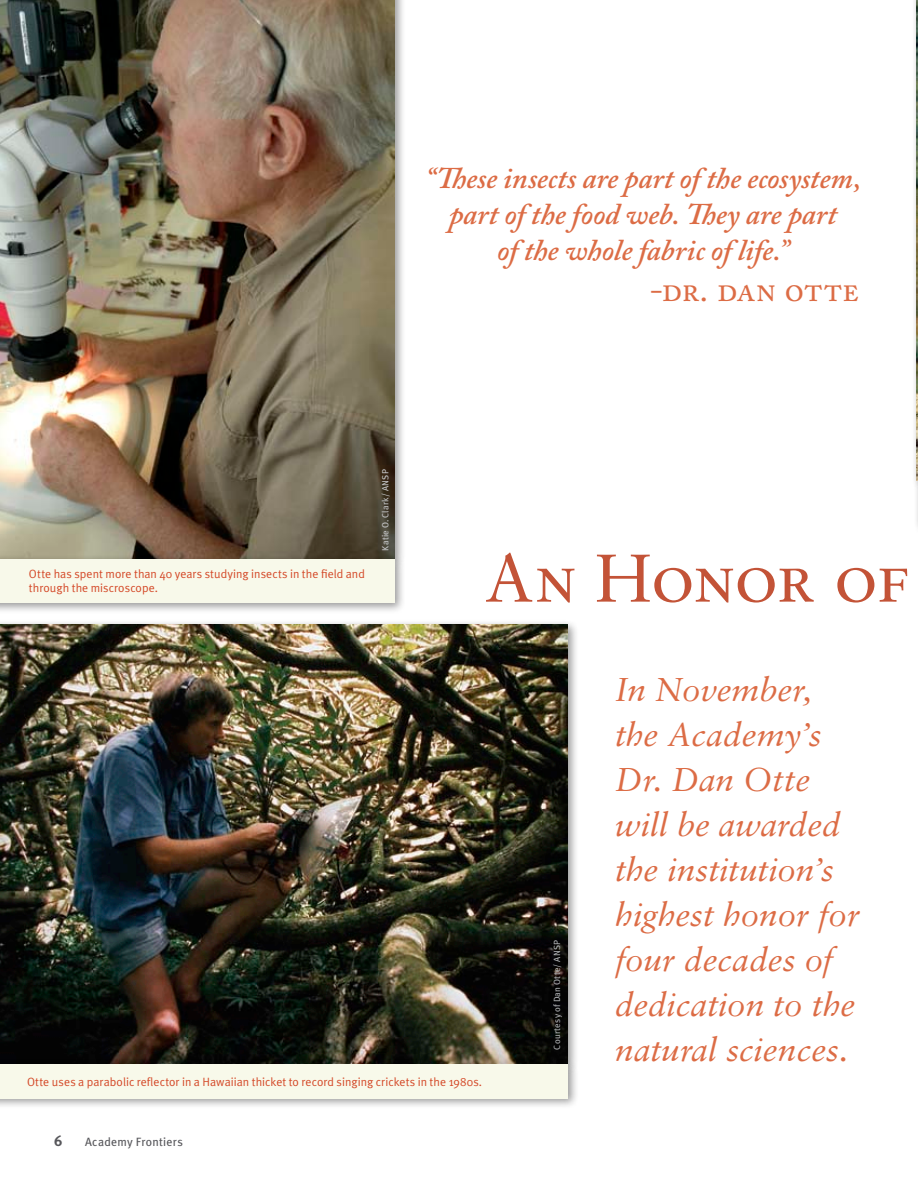
<style>
.page{position:relative;width:918px;height:1188px;background:#fff}
.page>*{position:absolute;margin:0;border:0;box-sizing:border-box;transform-origin:0 0}
.t1{font:67.5px "Sabon Roman SC";letter-spacing:-.02em;color:#c35337}
.t2{font:34.5px "Adobe Caslon Pro";color:#dc6c45}
.t3{font:italic 33px/45px "Sabon";color:#dc6c45}
.t4{font:italic 600 30px/36px "Adobe Caslon Pro";letter-spacing:-.005em;color:#dc6c45;text-align:center}
.t5{font:700 15px "Meta Plus";color:#57575b}
.t6{font:12px/14.4px "Meta Plus Normal";letter-spacing:.005em;color:#d44928}
.t7{font:12px "Meta Plus";letter-spacing:.025em;color:#57575b}
.t8{font:9px "Meta Plus";letter-spacing:.02em;color:#b1b3b6}
.t9{font:9px "Meta Plus";letter-spacing:.025em;color:#c6c7c9}
</style>
<div class="page">
<div style="left:0;top:0;width:406px;height:571px;background:#000;opacity:.4"></div>
<img style="left:0;top:0;width:395px;height:554px">
<div style="left:911px;top:0;width:7px;height:492px;background:#f8f8f8"></div>
<img style="left:916px;top:0;width:2px;height:475px">
<div style="left:0;top:619px;width:579px;height:456px;background:#000;opacity:.4"></div>
<img style="left:0;top:624px;width:568px;height:435px">
<div style="left:0;top:1059px;width:579px;height:51px;background:#000;opacity:.4"></div>
<div style="left:0;top:1064px;width:568px;height:34px;background:#f8f9ea"></div>
<div style="left:0;top:554px;width:406px;height:60px;background:#000;opacity:.4"></div>
<div style="left:0;top:559px;width:395px;height:43px;background:#f8f9ea"></div>
<div style="left:913px;top:475px;width:5px;height:60px;background:#f9f9f9"></div>
<h3 class="t4" style="left:425px;top:160px;width:437px">“These insects are part of the ecosystem, part of the food web. They are part<br>of the whole fabric of life.”</h3>
<h2 class="t2" style="left:650px;top:269px;width:211px">-dr. dan otte</h2>
<p class="t6" style="left:29px;top:566px;width:338px">Otte has spent more than 40 years studying insects in the field and through the miscroscope.</p>
<p class="t9" style="left:380px;top:551px;width:83px;rotate:-90deg">Katie O. Clark/ ANSP</p>
<h1 class="t1" style="left:485px;top:538px;width:427px">An Honor of</h1>
<p class="t8" style="left:552px;top:1050px;width:111px;rotate:-90deg">Courtesy of Dan Otte/ ANSP</p>
<h3 class="t3" style="left:615px;top:667px;width:246px">In November, the Academy’s<br>Dr. Dan Otte will be awarded the institution’s highest honor for four decades of dedication to the natural sciences.</h3>
<p class="t6" style="left:27px;top:1074px;width:457px">Otte uses a parabolic reflector in a Hawaiian thicket to record singing crickets in the 1980s.</p>
<p class="t5" style="left:54px;top:1132px;width:10px">6</p>
<p class="t7" style="left:85px;top:1135px;width:99px">Academy Frontiers</p>
</div>
